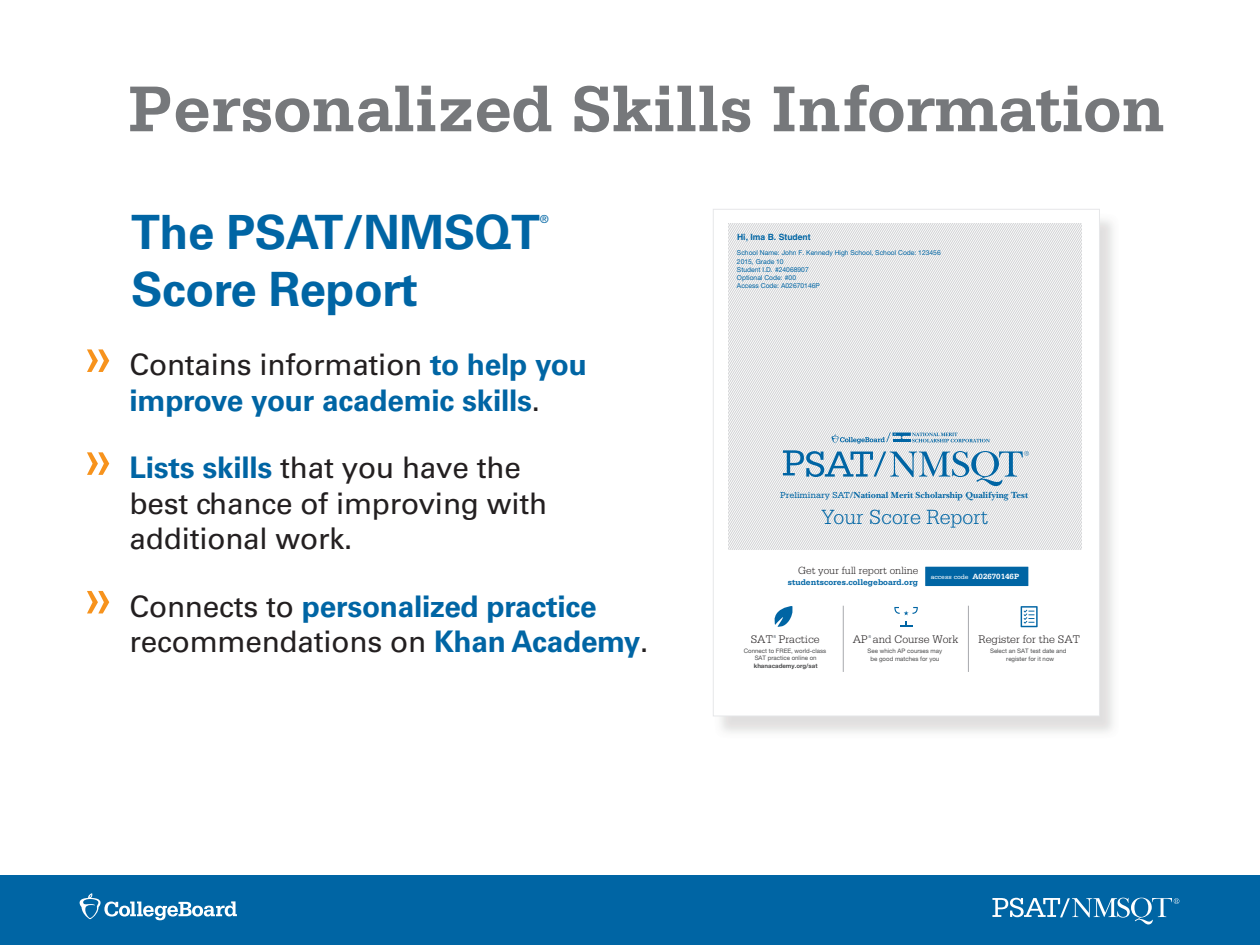
<style>
.page{position:relative;width:1260px;height:945px;background:#fff}
.page>*{position:absolute;margin:0;border:0;box-sizing:border-box;transform-origin:0 0}
.t1{font:700 68.25px "Serifa Std";letter-spacing:-.01em;color:#76787b}
.t2{font:700 47.25px "Univers LT Std";letter-spacing:-.01em;color:#0065a4}
.t3{font:700 29.75px/35.7px "Univers LT Std";letter-spacing:-.01em;color:#0065a4;text-align:center}
.t4{font:29.75px/35.7px "Univers LT Std";letter-spacing:-.01em;color:#231f20}
.t5{font:300 21.7px "Serifa Std";color:#0065a4}
.t6{font:12.25px "Serifa Std";color:#0065a4}
.t7{font:300 11.72px "Serifa Std";color:#231f20}
.t8{font:300 11.03px "Serifa Std";color:#231f20}
.t9{font:700 9.28px "New Baskerville Std";letter-spacing:.005em;color:#0065a4}
.t10{font:700 8.58px "Serifa Std";color:#0065a4}
.t11{font:700 8.58px "Helvetica LT Std";color:#0065a4}
.t12{font:700 8.05px "Serifa Std";color:#fff}
.t13{font:6.83px/8px "Helvetica Neue LT Std";color:#0065a4}
.t14{font:6.83px "Serifa Std";color:#fff}
.t15{font:6.12px/7.4px "Helvetica Neue LT Std";color:#4b4c4d;text-align:center}
.s1{font-weight:400;font-size:57.75px;color:#f7931d}
.s2{font-weight:400;color:#231f20}
.s3{font-size:57.75px;color:#f7931d}
.s4{font-weight:700;color:#0065a4}
.s5{font-family:"Serifa Std";font-weight:400}
.s6{font-weight:700}
</style>
<div class="page">
<div style="left:925px;top:567px;width:103px;height:19px;background:#0065a4"></div>
<svg style="left:900px;top:621px;width:12px;height:5px"></svg>
<svg style="left:894px;top:607px;width:24px;height:8px"></svg>
<hr style="left:843px;top:606px;width:1px;height:66px;background:#a8a9ad">
<hr style="left:968px;top:606px;width:1px;height:66px;background:#a8a9ad">
<svg style="left:774px;top:606px;width:19px;height:21px"></svg>
<svg style="left:1021px;top:606px;width:17px;height:21px"></svg>
<svg style="left:729px;top:223px;width:353px;height:326px"></svg>
<div style="left:0;top:875px;width:1260px;height:70px;background:#0065a4"></div>
<svg style="left:80px;top:893px;width:157px;height:27px"></svg>
<svg style="left:992px;top:898px;width:187px;height:26px"></svg>
<p class="t1" style="left:128px;top:69px;width:1039px">Personalized Skills Information</p>
<p class="t2" style="left:131px;top:205px;width:410px">The PSAT/NMSQT</p>
<p class="t6" style="left:539px;top:212px;width:11px">®</p>
<p class="t2" style="left:131px;top:262px;width:288px">Score Report</p>
<p class="t3" style="left:82px;top:347px;width:506px"><span class="s1">»</span> <span class="s2">Contains information</span> to help you improve your academic skills<span class="s2">.</span></p>
<p class="t4" style="left:130px;top:450px;width:419px;text-indent:-47px"><span class="s3">»</span> <span class="s4">Lists skills</span> that you have the best chance of improving with additional work.</p>
<p class="t3" style="left:130px;top:588px;width:521px;text-align:left;text-indent:-47px"><span class="s1">»</span> <span class="s2">Connects to</span> personalized practice <span class="s2">recommendations on</span> Khan Academy<span class="s2">.</span></p>
<p class="t11" style="left:737px;top:232px;width:75px">Hi, Ima B. Student</p>
<p class="t13" style="left:737px;top:249px;width:205px">School Name: John F. Kennedy High School, School Code: 123456<br>2015, Grade 10</p>
<p class="t13" style="left:737px;top:265px;width:84px">Student I.D. #24068907<br>Optional Code: #00<br>Access Code: A02670146P</p>
<p class="t9" style="left:780px;top:490px;width:249px"><span class="s5">Preliminary SAT/</span>National Merit Scholarship Qualifying Test</p>
<p class="t5" style="left:822px;top:505px;width:168px">Your Score Report</p>
<p class="t8" style="left:798px;top:565px;width:122px">Get your full report online</p>
<p class="t10" style="left:788px;top:577px;width:132px">studentscores.collegeboard.org</p>
<p class="t12" style="left:972px;top:572px;width:48px">A02670146P</p>
<p class="t14" style="left:931px;top:573px;width:39px">access code</p>
<p class="t7" style="left:751px;top:632px;width:70px">SAT Practice</p>
<p class="t7" style="left:853px;top:632px;width:107px">AP and Course Work</p>
<p class="t15" style="left:867px;top:647px;width:76px">See which AP courses may be good matches for you</p>
<p class="t15" style="left:744px;top:647px;width:84px">Connect to FREE, world-class<br>SAT practice online on <span class="s6">khanacademy.org/sat</span></p>
<p class="t7" style="left:979px;top:632px;width:103px">Register for the SAT</p>
<p class="t15" style="left:1006px;top:647px;width:62px;text-align:left;text-indent:-16px">Select an SAT test date and register for it now</p>
</div>
